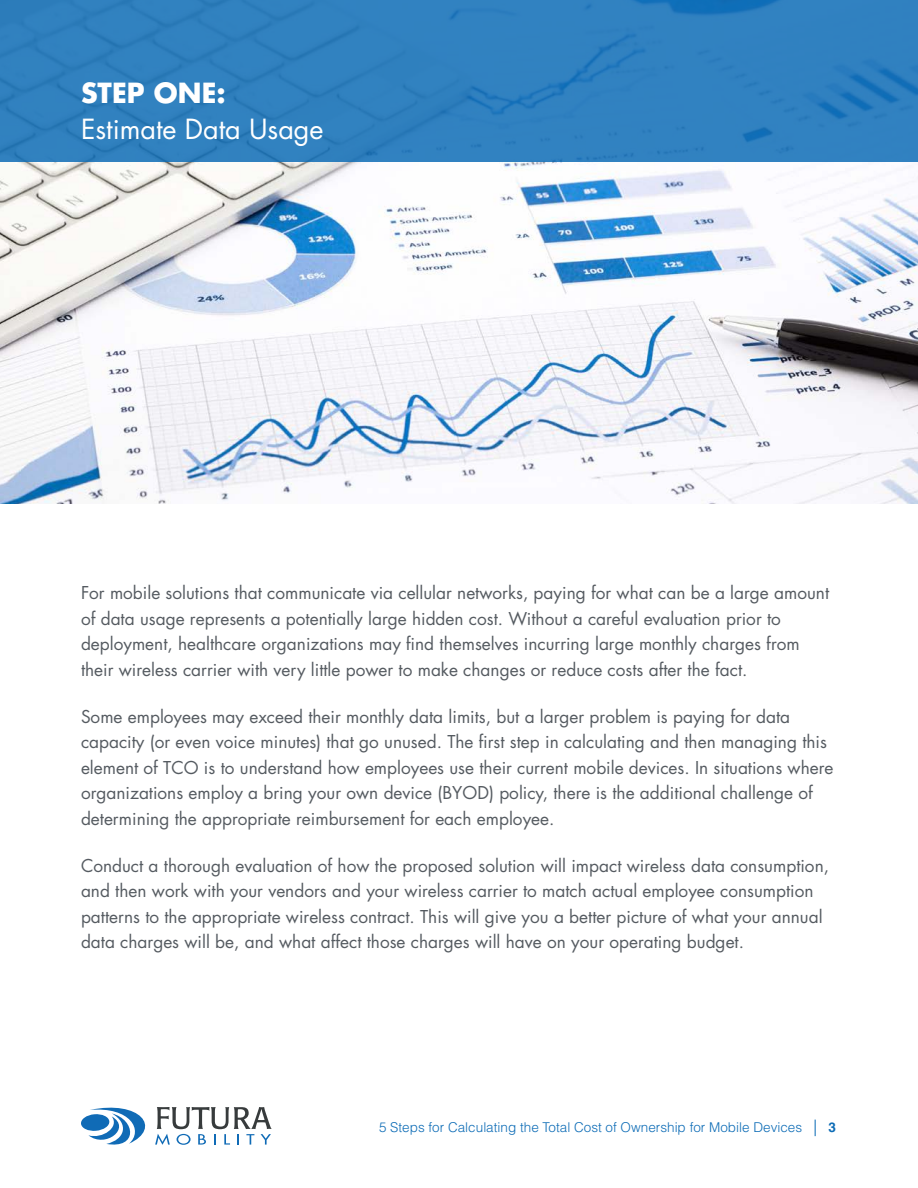
<style>
.page{position:relative;width:918px;height:1188px;background:#fff}
.page>*{position:absolute;margin:0;border:0;box-sizing:border-box;transform-origin:0 0}
.t1{font:27px "Futura Std";color:#fff}
.t2{font:700 27px "Futura Std";color:#fff}
.t3{font:17.25px/25.5px "Futura Std";color:#555b61}
.t4{font:300 13.5px "Helvetica LT Std";color:#0d6cb6}
.s1{font-size:16.5px}
.s2{font-weight:700}
</style>
<div class="page">
<img style="left:0;top:162px;width:918px;height:342px">
<div style="left:0;top:0;width:918px;height:162px;background:#3181c0"></div>
<svg style="left:81px;top:1107px;width:191px;height:38px"></svg>
<h1 class="t2" style="left:81px;top:75px;width:146px">STEP ONE:</h1>
<h1 class="t1" style="left:81px;top:112px;width:244px">Estimate Data Usage</h1>
<p class="t3" style="left:81px;top:580px;width:750px">For mobile solutions that communicate via cellular networks, paying for what can be a large amount of data usage represents a potentially large hidden cost. Without a careful evaluation prior to deployment, healthcare organizations may find themselves incurring large monthly charges from their wireless carrier with very little power to make changes or reduce costs after the fact.</p>
<p class="t3" style="left:81px;top:704px;width:754px">Some employees may exceed their monthly data limits, but a larger problem is paying for data capacity (or even voice minutes) that go unused. The first step in calculating and then managing this element of TCO is to understand how employees use their current mobile devices. In situations where organizations employ a bring your own device (BYOD) policy, there is the additional challenge of determining the appropriate reimbursement for each employee.</p>
<p class="t3" style="left:81px;top:853px;width:750px">Conduct a thorough evaluation of how the proposed solution will impact wireless data consumption, and then work with your vendors and your wireless carrier to match actual employee consumption patterns to the appropriate wireless contract. This will give you a better picture of what your annual data charges will be, and what affect those charges will have on your operating budget.</p>
<p class="t4" style="left:379px;top:1119px;width:458px">5 Steps for Calculating the Total Cost of Ownership for Mobile Devices <span class="s1">|</span> <span class="s2">3</span></p>
</div>
